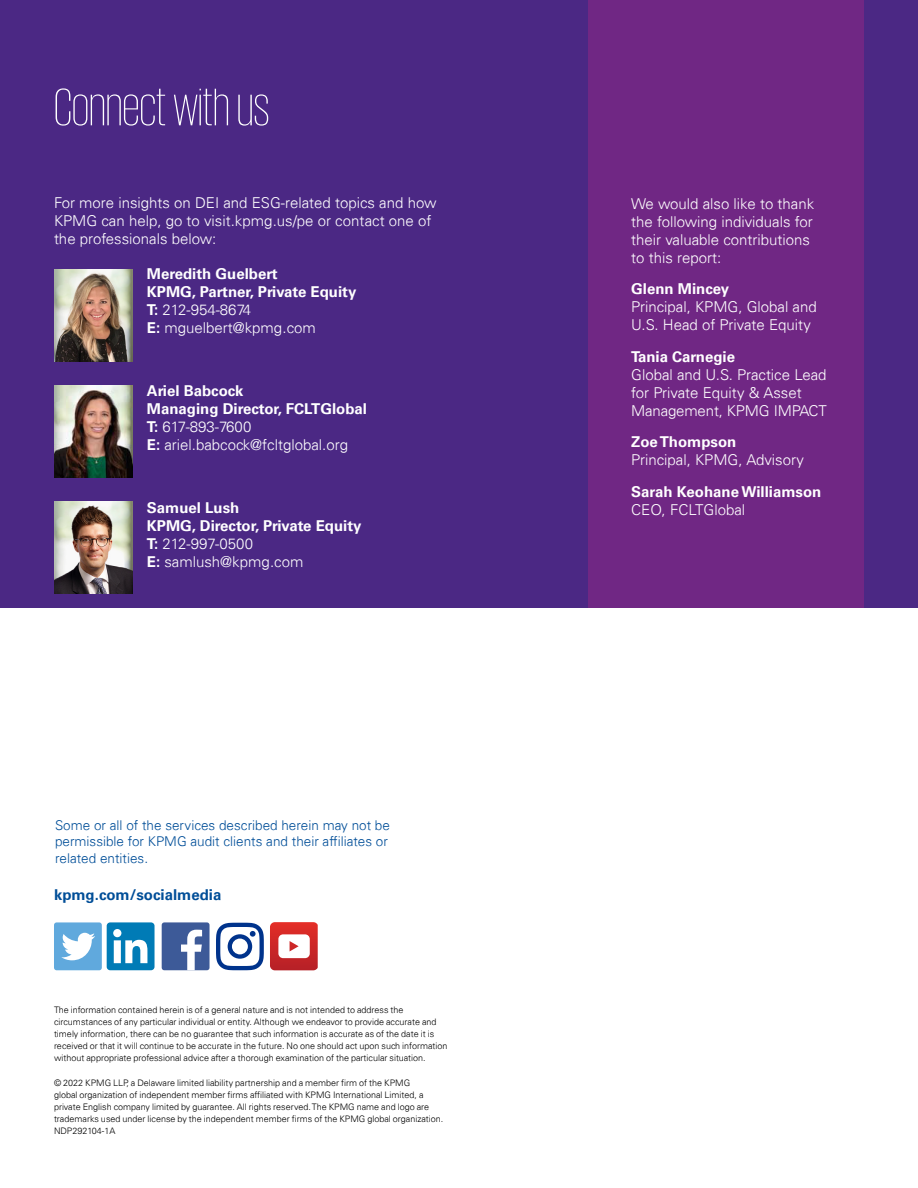
<style>
.page{position:relative;width:918px;height:1188px;background:#fff}
.page>*{position:absolute;margin:0;border:0;box-sizing:border-box;transform-origin:0 0}
.t1{font:200 54px "KPMG";color:#fff}
.t2{font:300 15px/18px "Univers 45";color:#fff}
.t3{font:700 15px/18px "Univers 65";color:#fff}
.t4{font:700 15px "Univers 65";color:#004e98}
.t5{font:300 13.5px/16.5px "Univers 45";color:#004e98}
.t6{font:300 9px/12px "Univers 45";color:#000}
.s1{font-family:"Univers 65";font-weight:700}
</style>
<div class="page">
<div style="left:0;top:0;width:918px;height:608px;background:#4b2884"></div>
<div style="left:107px;top:922px;width:48px;height:48px;background:#007bb6;border-radius:3px"></div>
<svg style="left:113px;top:929px;width:34px;height:34px"></svg>
<div style="left:162px;top:922px;width:48px;height:48px;background:#3d5a98;border-radius:3px"></div>
<svg style="left:181px;top:930px;width:21px;height:40px"></svg>
<svg style="left:270px;top:922px;width:48px;height:48px"></svg>
<div style="left:54px;top:922px;width:48px;height:48px;background:#60a9dd;border-radius:3px"></div>
<svg style="left:61px;top:933px;width:34px;height:27px"></svg>
<svg style="left:216px;top:923px;width:48px;height:47px"></svg>
<div style="left:588px;top:0;width:276px;height:608px;background:#702784"></div>
<img style="left:54px;top:269px;width:79px;height:92px">
<img style="left:54px;top:386px;width:79px;height:92px">
<img style="left:54px;top:502px;width:79px;height:92px">
<h1 class="t1" style="left:54px;top:81px;width:217px">Connect with us</h1>
<h2 class="t2" style="left:54px;top:194px;width:384px">For more insights on DEI and ESG-related topics and how<br>KPMG can help, go to visit.kpmg.us/pe or contact one of the professionals below:</h2>
<h2 class="t3" style="left:147px;top:265px;width:211px">Meredith Guelbert<br>KPMG, Partner, Private Equity</h2>
<h2 class="t2" style="left:147px;top:301px;width:171px"><span class="s1">T:</span> 212-954-8674<br><span class="s1">E:</span> mguelbert@kpmg.com</h2>
<h2 class="t3" style="left:147px;top:382px;width:222px">Ariel Babcock<br>Managing Director, FCLTGlobal</h2>
<h2 class="t2" style="left:147px;top:418px;width:203px"><span class="s1">T:</span> 617-893-7600<br><span class="s1">E:</span> ariel.babcock@fcltglobal.org</h2>
<h2 class="t3" style="left:147px;top:499px;width:216px">Samuel Lush<br>KPMG, Director, Private Equity</h2>
<h2 class="t2" style="left:147px;top:534px;width:158px"><span class="s1">T:</span> 212-997-0500<br><span class="s1">E:</span> samlush@kpmg.com</h2>
<h3 class="t5" style="left:55px;top:817px;width:336px">Some or all of the services described herein may not be permissible for KPMG audit clients and their affiliates or related entities.</h3>
<h2 class="t4" style="left:54px;top:886px;width:169px">kpmg.com/socialmedia</h2>
<p class="t6" style="left:54px;top:1004px;width:395px">The information contained herein is of a general nature and is not intended to address the circumstances of any particular individual or entity. Although we endeavor to provide accurate and timely information, there can be no guarantee that such information is accurate as of the date it is received or that it will continue to be accurate in the future. No one should act upon such information without appropriate professional advice after a thorough examination of the particular situation.</p>
<p class="t6" style="left:54px;top:1077px;width:391px">© 2022 KPMG LLP, a Delaware limited liability partnership and a member firm of the KPMG<br>global organization of independent member firms affiliated with KPMG International Limited, a private English company limited by guarantee. All rights reserved. The KPMG name and logo are trademarks used under license by the independent member firms of the KPMG global organization.<br>NDP292104-1A</p>
<h2 class="t2" style="left:631px;top:194px;width:185px">We would also like to thank the following individuals for their valuable contributions to this report:</h2>
<h2 class="t3" style="left:631px;top:280px;width:100px">Glenn Mincey</h2>
<h2 class="t2" style="left:631px;top:298px;width:187px">Principal, KPMG, Global and<br>U.S. Head of Private Equity</h2>
<h2 class="t3" style="left:631px;top:347px;width:105px">Tania Carnegie</h2>
<h2 class="t2" style="left:631px;top:365px;width:197px">Global and U.S. Practice Lead for Private Equity &amp; Asset<br>Management, KPMG IMPACT</h2>
<h2 class="t3" style="left:631px;top:433px;width:107px">Zoe Thompson</h2>
<h2 class="t2" style="left:631px;top:451px;width:174px">Principal, KPMG, Advisory</h2>
<h2 class="t3" style="left:631px;top:482px;width:192px">Sarah Keohane Williamson</h2>
<h2 class="t2" style="left:631px;top:500px;width:116px">CEO, FCLTGlobal</h2>
</div>
